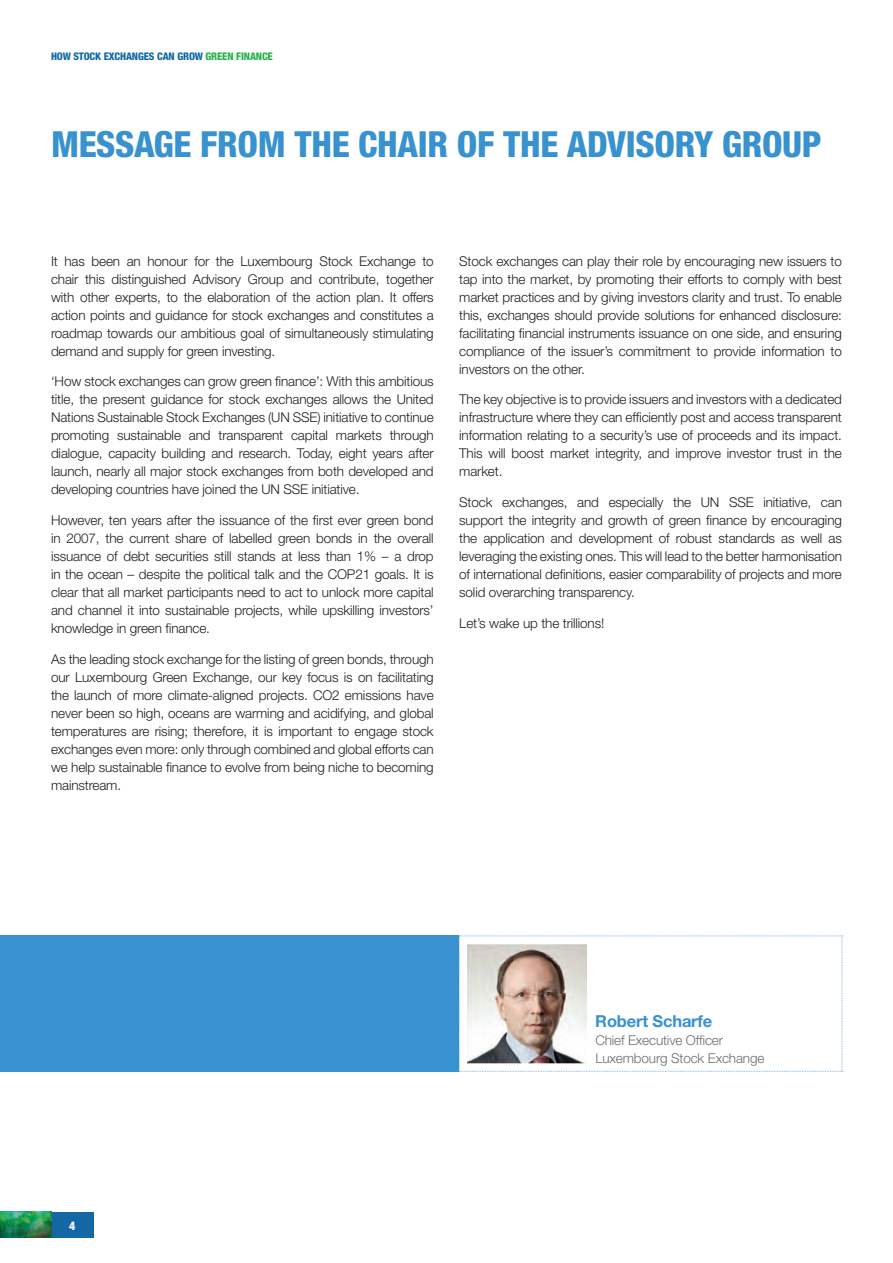
<style>
.page{position:relative;width:893px;height:1263px;background:#fff}
.page>*{position:absolute;margin:0;border:0;box-sizing:border-box;transform-origin:0 0}
.t1{font:800 condensed 36px "Helvetica Neue";letter-spacing:-.01em;color:#3892cf}
.t2{font:700 16.5px "Helvetica Neue";letter-spacing:-.01em;color:#3892cf}
.t3{font:300 13.5px/18px "Helvetica Neue";letter-spacing:-.01em;color:#231f20;text-align:justify}
.t4{font:300 13.5px/18px "Helvetica Neue";letter-spacing:-.01em;color:#6c6d70}
.t5{font:800 condensed 12px "Helvetica Neue";color:#fff}
.t6{font:800 condensed 10.5px "Helvetica Neue";letter-spacing:-.01em;color:#1267a4}
.s1{color:#23b24b}
</style>
<div class="page">
<div style="left:51px;top:1212px;width:43px;height:25px;background:#1267a4"></div>
<img style="left:0;top:1212px;width:51px;height:25px">
<svg style="left:459px;top:935px;width:384px;height:137px"></svg>
<div style="left:0;top:935px;width:459px;height:136px;background:#3892cf"></div>
<p class="t6" style="left:51px;top:49px;width:223px">HOW STOCK EXCHANGES CAN GROW <span class="s1">GREEN FINANCE</span></p>
<h1 class="t1" style="left:51px;top:122px;width:772px">MESSAGE FROM THE CHAIR OF THE ADVISORY GROUP</h1>
<p class="t3" style="left:51px;top:252px;width:384px">It has been an honour for the Luxembourg Stock Exchange to chair this distinguished Advisory Group and contribute, together with other experts, to the elaboration of the action plan. It offers action points and guidance for stock exchanges and constitutes a roadmap towards our ambitious goal of simultaneously stimulating demand and supply for green investing.</p>
<p class="t3" style="left:51px;top:372px;width:384px">‘How stock exchanges can grow green finance’: With this ambitious title, the present guidance for stock exchanges allows the United Nations Sustainable Stock Exchanges (UN SSE) initiative to continue promoting sustainable and transparent capital markets through dialogue, capacity building and research. Today, eight years after launch, nearly all major stock exchanges from both developed and developing countries have joined the UN SSE initiative.</p>
<p class="t3" style="left:51px;top:511px;width:384px">However, ten years after the issuance of the first ever green bond in 2007, the current share of labelled green bonds in the overall issuance of debt securities still stands at less than 1% – a drop in the ocean – despite the political talk and the COP21 goals. It is clear that all market participants need to act to unlock more capital and channel it into sustainable projects, while upskilling investors’ knowledge in green finance.</p>
<p class="t3" style="left:51px;top:650px;width:384px">As the leading stock exchange for the listing of green bonds, through our Luxembourg Green Exchange, our key focus is on facilitating the launch of more climate-aligned projects. CO2 emissions have never been so high, oceans are warming and acidifying, and global temperatures are rising; therefore, it is important to engage stock exchanges even more: only through combined and global efforts can we help sustainable finance to evolve from being niche to becoming mainstream.</p>
<p class="t3" style="left:459px;top:252px;width:384px">Stock exchanges can play their role by encouraging new issuers to tap into the market, by promoting their efforts to comply with best market practices and by giving investors clarity and trust. To enable this, exchanges should provide solutions for enhanced disclosure: facilitating financial instruments issuance on one side, and ensuring compliance of the issuer’s commitment to provide information to investors on the other.</p>
<p class="t3" style="left:459px;top:390px;width:384px">The key objective is to provide issuers and investors with a dedicated infrastructure where they can efficiently post and access transparent information relating to a security’s use of proceeds and its impact.<br>This will boost market integrity, and improve investor trust in the market.</p>
<p class="t3" style="left:459px;top:493px;width:384px">Stock exchanges, and especially the UN SSE initiative, can support the integrity and growth of green finance by encouraging the application and development of robust standards as well as leveraging the existing ones. This will lead to the better harmonisation of international definitions, easier comparability of projects and more solid overarching transparency.</p>
<p class="t3" style="left:459px;top:614px;width:147px">Let’s wake up the trillions!</p>
<p class="t5" style="left:69px;top:1218px;width:8px">4</p>
<p class="t2" style="left:595px;top:1011px;width:119px">Robert Scharfe</p>
<p class="t4" style="left:595px;top:1031px;width:171px">Chief Executive Officer<br>Luxembourg Stock Exchange</p>
</div>
